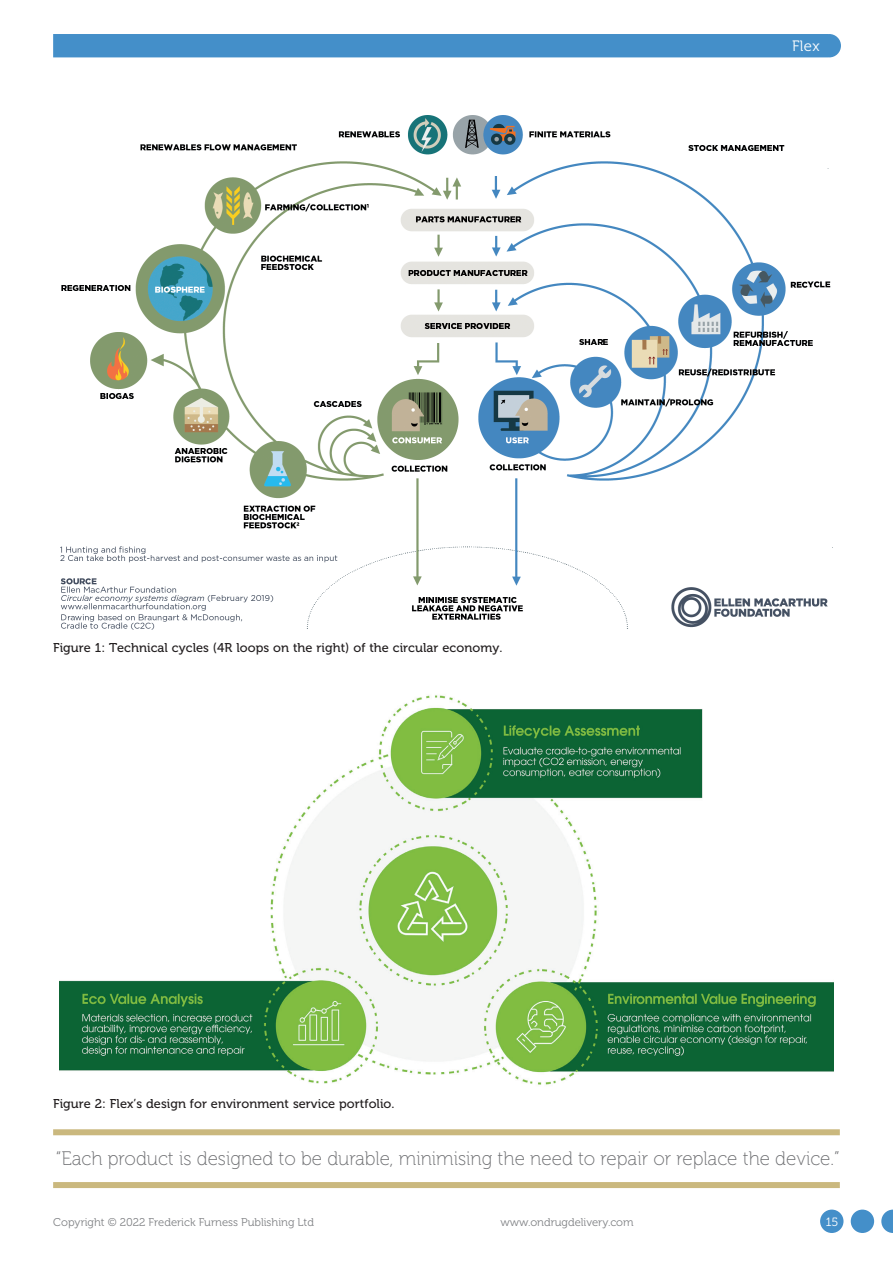
<style>
.page{position:relative;width:893px;height:1263px;background:#fff}
.page>*{position:absolute;margin:0;border:0;box-sizing:border-box;transform-origin:0 0}
.MF_pullquote{font:19.5px "Museo 100";color:#6c6d70}
.t1{font:15px "Museo 300";color:#fff}
.MF_Captions{font:12.75px "Museo 500";letter-spacing:.005em;color:#231f20}
.t2{font:12px "Museo 300";color:#fff}
.t3{font:11.25px "Museo 300";color:#808285}
</style>
<div class="page">
<div style="left:53px;top:34px;width:788px;height:23px;background:#448fc9"></div>
<div style="left:53px;top:1129px;width:787px;height:6px;background:#cab87e"></div>
<div style="left:53px;top:1182px;width:787px;height:6px;background:#cab87e"></div>
<img style="left:61px;top:115px;width:770px;height:515px">
<img style="left:59px;top:695px;width:775px;height:390px">
<svg style="left:881px;top:1209px;width:12px;height:24px"></svg>
<div style="left:851px;top:1209px;width:23px;height:24px;background:#448fc9;border-radius:50%"></div>
<div style="left:820px;top:1209px;width:23px;height:24px;background:#448fc9;border-radius:50%"></div>
<p class="MF_Captions" style="left:53px;top:640px;width:451px">Figure 1: Technical cycles (4R loops on the right) of the circular economy.</p>
<p class="MF_Captions" style="left:53px;top:1097px;width:343px">Figure 2: Flex’s design for environment service portfolio.</p>
<p class="t1" style="left:792px;top:37px;width:29px">Flex</p>
<p class="MF_pullquote" style="left:56px;top:1148px;width:785px">“Each product is designed to be durable, minimising the need to repair or replace the device.”</p>
<p class="t3" style="left:53px;top:1216px;width:262px">Copyright © 2022 Frederick Furness Publishing Ltd</p>
<p class="t3" style="left:500px;top:1216px;width:135px">www.ondrugdelivery.com</p>
<p class="t2" style="left:826px;top:1215px;width:14px">15</p>
</div>
